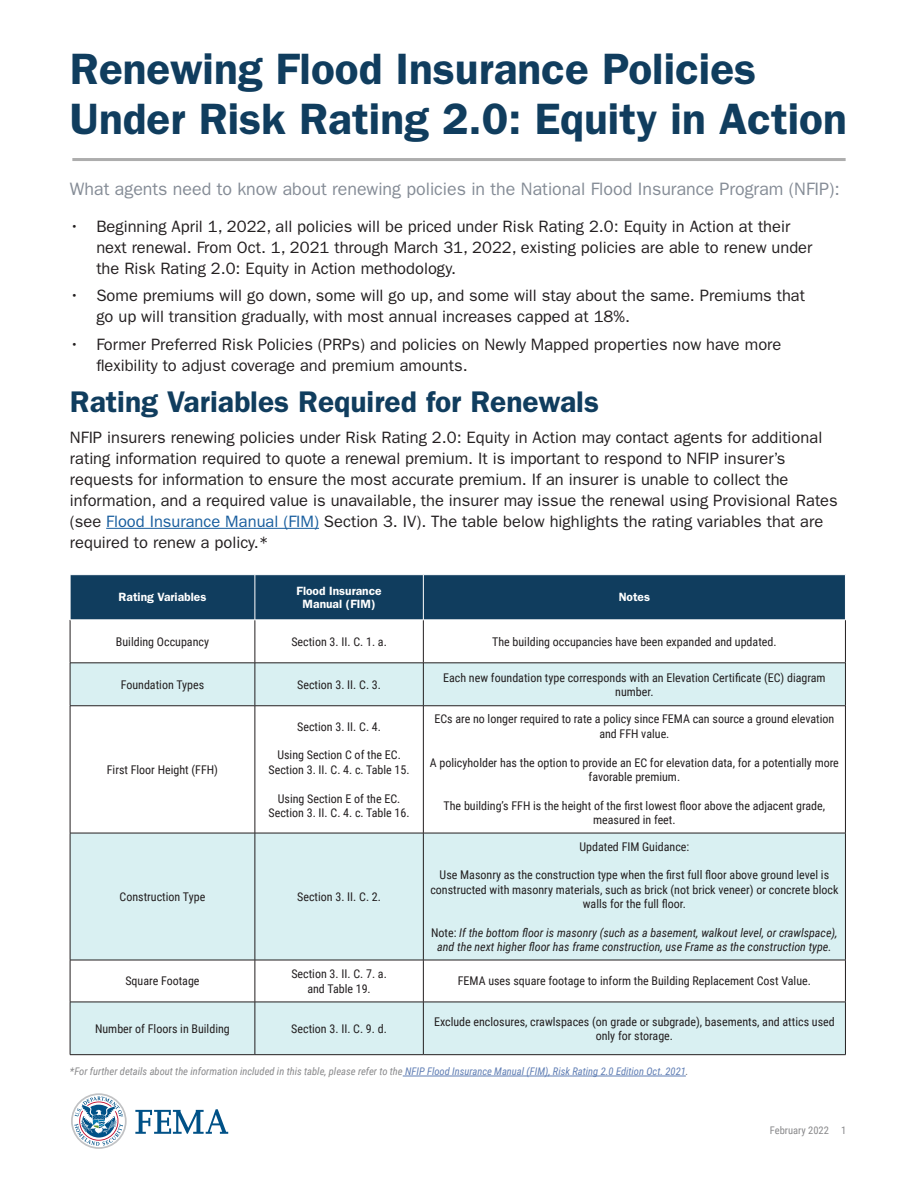
<style>
.page{position:relative;width:918px;height:1188px;background:#fff}
.page>*{position:absolute;margin:0;border:0;box-sizing:border-box;transform-origin:0 0}
.t1{font:600 44.1px/49.5px "ITC Franklin Gothic Std";color:#103d5e}
.t2{font:600 30px "ITC Franklin Gothic Std";color:#103d5e}
.t3{font:18px "ITC Franklin Gothic Std";color:#858c96}
.t4{font:16.5px/21px "ITC Franklin Gothic Std";color:#231f20}
.t5{font:12px/14.4px "Roboto Condensed";color:#231f20;text-align:center}
.t6{font:italic 12px/14.4px "Roboto Condensed";color:#231f20;text-align:center}
.t7{font:600 12px "ITC Franklin Gothic Std";color:#fff}
.t8{font:italic 10.5px "Roboto Condensed";color:#89898b}
.t9{font:10.5px "Roboto Condensed";color:#89898b}
.s1{color:#175d9e}
.s2{font-style:normal}
.s3{color:#607eb4}
.s4{color:#6c6d70}
</style>
<div class="page">
<svg style="left:135px;top:1109px;width:93px;height:25px"></svg>
<svg style="left:71px;top:1093px;width:56px;height:56px"></svg>
<div style="left:71px;top:575px;width:774px;height:45px;background:#103d5e"></div>
<div style="left:71px;top:664px;width:774px;height:390px;background:#d9f0f2"></div>
<svg style="left:71px;top:707px;width:774px;height:295px"></svg>
<hr style="left:70px;top:620px;width:1px;height:43px;background:#231f20">
<hr style="left:70px;top:663px;width:1px;height:43px;background:#231f20">
<hr style="left:70px;top:706px;width:1px;height:127px;background:#231f20">
<hr style="left:70px;top:833px;width:1px;height:127px;background:#231f20">
<hr style="left:70px;top:960px;width:1px;height:42px;background:#231f20">
<hr style="left:70px;top:1002px;width:1px;height:52px;background:#231f20">
<hr style="left:255px;top:620px;width:1px;height:43px;background:#231f20">
<hr style="left:423px;top:620px;width:1px;height:43px;background:#231f20">
<hr style="left:845px;top:620px;width:1px;height:43px;background:#231f20">
<hr style="left:70px;top:663px;width:185px;height:1px;background:#231f20">
<hr style="left:255px;top:663px;width:168px;height:1px;background:#231f20">
<hr style="left:255px;top:663px;width:1px;height:43px;background:#231f20">
<hr style="left:423px;top:663px;width:423px;height:1px;background:#231f20">
<hr style="left:423px;top:663px;width:1px;height:43px;background:#231f20">
<hr style="left:845px;top:663px;width:1px;height:43px;background:#231f20">
<hr style="left:70px;top:706px;width:185px;height:1px;background:#231f20">
<hr style="left:255px;top:706px;width:168px;height:1px;background:#231f20">
<hr style="left:255px;top:706px;width:1px;height:127px;background:#231f20">
<hr style="left:423px;top:706px;width:423px;height:1px;background:#231f20">
<hr style="left:423px;top:706px;width:1px;height:127px;background:#231f20">
<hr style="left:845px;top:706px;width:1px;height:127px;background:#231f20">
<hr style="left:70px;top:833px;width:185px;height:1px;background:#231f20">
<hr style="left:255px;top:833px;width:168px;height:1px;background:#231f20">
<hr style="left:255px;top:833px;width:1px;height:127px;background:#231f20">
<hr style="left:423px;top:833px;width:423px;height:1px;background:#231f20">
<hr style="left:423px;top:833px;width:1px;height:127px;background:#231f20">
<hr style="left:845px;top:833px;width:1px;height:127px;background:#231f20">
<hr style="left:70px;top:960px;width:185px;height:1px;background:#231f20">
<hr style="left:255px;top:960px;width:168px;height:1px;background:#231f20">
<hr style="left:255px;top:960px;width:1px;height:42px;background:#231f20">
<hr style="left:423px;top:960px;width:423px;height:1px;background:#231f20">
<hr style="left:423px;top:960px;width:1px;height:42px;background:#231f20">
<hr style="left:845px;top:960px;width:1px;height:42px;background:#231f20">
<hr style="left:70px;top:1002px;width:185px;height:1px;background:#231f20">
<hr style="left:255px;top:1002px;width:168px;height:1px;background:#231f20">
<hr style="left:255px;top:1002px;width:1px;height:52px;background:#231f20">
<hr style="left:423px;top:1002px;width:423px;height:1px;background:#231f20">
<hr style="left:423px;top:1002px;width:1px;height:52px;background:#231f20">
<hr style="left:845px;top:1002px;width:1px;height:52px;background:#231f20">
<hr style="left:70px;top:1054px;width:185px;height:1px;background:#231f20">
<hr style="left:255px;top:1054px;width:168px;height:1px;background:#231f20">
<hr style="left:423px;top:1054px;width:423px;height:1px;background:#231f20">
<hr style="left:70px;top:620px;width:185px;height:1px;background:#fff">
<hr style="left:255px;top:620px;width:168px;height:1px;background:#fff">
<hr style="left:423px;top:620px;width:423px;height:1px;background:#fff">
<hr style="left:255px;top:575px;width:1px;height:45px;background:#fff">
<hr style="left:423px;top:575px;width:1px;height:45px;background:#fff">
<hr style="left:106px;top:528px;width:213px;height:1px;background:#175d9e">
<hr style="left:72px;top:158px;width:774px;height:3px;background:#adadad">
<hr style="left:403px;top:1076px;width:283px;height:1px;background:#607eb4">
<p class="t1" style="left:70px;top:44px;width:779px">Renewing Flood Insurance Policies<br>Under Risk Rating 2.0: Equity in Action</p>
<p class="t3" style="left:70px;top:178px;width:772px">What agents need to know about renewing policies in the National Flood Insurance Program (NFIP):</p>
<p class="t4" style="left:96px;top:216px;width:718px;text-indent:-27px">• Beginning April 1, 2022, all policies will be priced under Risk Rating 2.0: Equity in Action at their next renewal. From Oct. 1, 2021 through March 31, 2022, existing policies are able to renew under the Risk Rating 2.0: Equity in Action methodology.</p>
<p class="t4" style="left:96px;top:285px;width:710px;text-indent:-27px">• Some premiums will go down, some will go up, and some will stay about the same. Premiums that go up will transition gradually, with most annual increases capped at 18%.</p>
<p class="t4" style="left:96px;top:334px;width:687px;text-indent:-27px">• Former Preferred Risk Policies (PRPs) and policies on Newly Mapped properties now have more flexibility to adjust coverage and premium amounts.</p>
<p class="t2" style="left:70px;top:384px;width:531px">Rating Variables Required for Renewals</p>
<p class="t4" style="left:70px;top:427px;width:769px">NFIP insurers renewing policies under Risk Rating 2.0: Equity in Action may contact agents for additional rating information required to quote a renewal premium. It is important to respond to NFIP insurer’s requests for information to ensure the most accurate premium. If an insurer is unable to collect the information, and a required value is unavailable, the insurer may issue the renewal using Provisional Rates (see <span class="s1">Flood Insurance Manual (FIM)</span> Section 3. IV). The table below highlights the rating variables that are required to renew a policy.*</p>
<p class="t7" style="left:119px;top:590px;width:89px">Rating Variables</p>
<p class="t7" style="left:297px;top:583px;width:87px">Flood Insurance</p>
<p class="t7" style="left:303px;top:597px;width:74px">Manual (FIM)</p>
<p class="t7" style="left:619px;top:590px;width:33px">Notes</p>
<p class="t5" style="left:116px;top:634px;width:95px">Building Occupancy</p>
<p class="t5" style="left:291px;top:634px;width:97px">Section 3. II. C. 1. a.</p>
<p class="t5" style="left:492px;top:634px;width:286px">The building occupancies have been expanded and updated.</p>
<p class="t5" style="left:121px;top:677px;width:85px">Foundation Types</p>
<p class="t5" style="left:297px;top:677px;width:85px">Section 3. II. C. 3.</p>
<p class="t5" style="left:443px;top:670px;width:384px">Each new foundation type corresponds with an Elevation Certificate (EC) diagram number.</p>
<p class="t5" style="left:107px;top:762px;width:113px">First Floor Height (FFH)</p>
<p class="t5" style="left:297px;top:719px;width:85px">Section 3. II. C. 4.</p>
<p class="t5" style="left:277px;top:748px;width:125px">Using Section C of the EC.</p>
<p class="t5" style="left:269px;top:762px;width:143px">Section 3. II. C. 4. c. Table 15.</p>
<p class="t5" style="left:278px;top:791px;width:124px">Using Section E of the EC.</p>
<p class="t5" style="left:269px;top:805px;width:143px">Section 3. II. C. 4. c. Table 16.</p>
<p class="t5" style="left:120px;top:889px;width:87px">Construction Type</p>
<p class="t5" style="left:297px;top:889px;width:85px">Section 3. II. C. 2.</p>
<p class="t5" style="left:125px;top:974px;width:76px">Square Footage</p>
<p class="t5" style="left:291px;top:966px;width:97px">Section 3. II. C. 7. a.</p>
<p class="t5" style="left:307px;top:981px;width:65px">and Table 19.</p>
<p class="t5" style="left:434px;top:712px;width:401px">ECs are no longer required to rate a policy since FEMA can source a ground elevation and FFH value.</p>
<p class="t5" style="left:430px;top:755px;width:411px">A policyholder has the option to provide an EC for elevation data, for a potentially more favorable premium.</p>
<p class="t5" style="left:444px;top:798px;width:383px">The building’s FFH is the height of the first lowest floor above the adjacent grade, measured in feet.</p>
<p class="t5" style="left:579px;top:839px;width:111px">Updated FIM Guidance:</p>
<p class="t5" style="left:430px;top:868px;width:410px">Use Masonry as the construction type when the first full floor above ground level is constructed with masonry materials, such as brick (not brick veneer) or concrete block walls for the full floor.</p>
<p class="t6" style="left:431px;top:925px;width:408px"><span class="s2">Note:</span> If the bottom floor is masonry (such as a basement, walkout level, or crawlspace), and the next higher floor has frame construction, use Frame as the construction type.</p>
<p class="t5" style="left:458px;top:974px;width:355px">FEMA uses square footage to inform the Building Replacement Cost Value.</p>
<p class="t5" style="left:95px;top:1021px;width:136px">Number of Floors in Building</p>
<p class="t5" style="left:291px;top:1021px;width:97px">Section 3. II. C. 9. d.</p>
<p class="t5" style="left:434px;top:1014px;width:402px">Exclude enclosures, crawlspaces (on grade or subgrade), basements, and attics used only for storage.</p>
<p class="t8" style="left:70px;top:1064px;width:620px">*For further details about the information included in this table, please refer to the <span class="s3">NFIP Flood Insurance Manual (FIM), Risk Rating 2.0 Edition Oct. 2021</span><span class="s4">.</span></p>
<p class="t9" style="left:770px;top:1123px;width:78px">February 2022 1</p>
</div>
